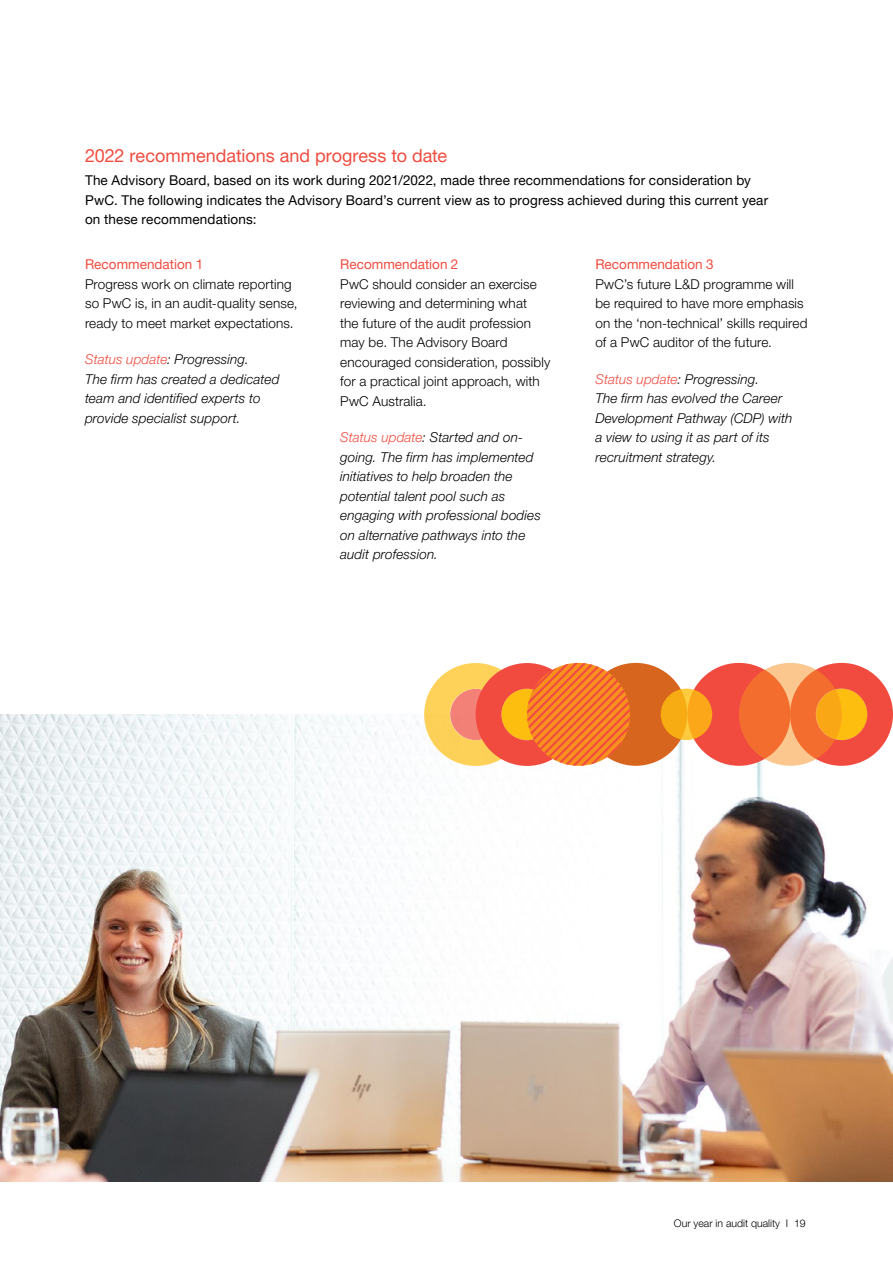
<style>
.page{position:relative;width:893px;height:1263px;background:#fff}
.page>*{position:absolute;margin:0;border:0;box-sizing:border-box;transform-origin:0 0}
.t1{font:18px "Helvetica Neue LT Pro";color:#f04b3e}
.t2{font:italic 300 13.5px/19.5px "Helvetica Neue LT Pro";letter-spacing:.01em;color:#000}
.t3{font:300 13.5px/19.5px "Helvetica Neue LT Pro";letter-spacing:.01em;color:#000}
.t4{font:13.5px/19.5px "Helvetica Neue LT Pro";letter-spacing:.01em;color:#000}
.t5{font:13.5px "Helvetica Neue LT Pro";color:#f04b3e}
.t6{font:300 10.5px "Helvetica Neue LT Pro";color:#000}
.s1{color:#f04b3e}
</style>
<div class="page">
<img style="left:0;top:714px;width:893px;height:467px">
<svg style="left:798px;top:663px;width:95px;height:103px"></svg>
<div style="left:584px;top:663px;width:103px;height:103px;background:#d8651e;border-radius:50%"></div>
<div style="left:687px;top:663px;width:103px;height:103px;background:#f04b3e;border-radius:50%"></div>
<svg style="left:739px;top:663px;width:103px;height:103px;background:#f58740"></svg>
<svg style="left:661px;top:689px;width:51px;height:51px;background:#f8ad1a"></svg>
<svg style="left:424px;top:663px;width:206px;height:103px;background:#f5904b"></svg>
<h1 class="t1" style="left:85px;top:144px;width:364px">2022 recommendations and progress to date</h1>
<p class="t4" style="left:85px;top:171px;width:685px">The Advisory Board, based on its work during 2021/2022, made three recommendations for consideration by<br>PwC. The following indicates the Advisory Board’s current view as to progress achieved during this current year on these recommendations:</p>
<p class="t5" style="left:85px;top:256px;width:120px">Recommendation 1</p>
<p class="t3" style="left:85px;top:274px;width:214px">Progress work on climate reporting so PwC is, in an audit-quality sense, ready to meet market expectations.</p>
<p class="t2" style="left:85px;top:350px;width:196px"><span class="s1">Status update</span>: Progressing.<br>The firm has created a dedicated team and identified experts to provide specialist support.</p>
<p class="t5" style="left:595px;top:256px;width:120px">Recommendation 3</p>
<p class="t3" style="left:595px;top:274px;width:214px">PwC’s future L&amp;D programme will be required to have more emphasis on the ‘non-technical’ skills required of a PwC auditor of the future.</p>
<p class="t2" style="left:595px;top:369px;width:199px"><span class="s1">Status update</span>: Progressing.<br>The firm has evolved the Career<br>Development Pathway (CDP) with a view to using it as part of its recruitment strategy.</p>
<p class="t5" style="left:340px;top:256px;width:120px">Recommendation 2</p>
<p class="t3" style="left:340px;top:274px;width:212px">PwC should consider an exercise reviewing and determining what<br>the future of the audit profession may be. The Advisory Board encouraged consideration, possibly for a practical joint approach, with<br>PwC Australia.</p>
<p class="t2" style="left:340px;top:428px;width:202px"><span class="s1">Status update</span>: Started and on&shy;going. The firm has implemented initiatives to help broaden the potential talent pool such as engaging with professional bodies on alternative pathways into the audit profession.</p>
<p class="t6" style="left:674px;top:1216px;width:133px">Our year in audit quality I 19</p>
</div>
